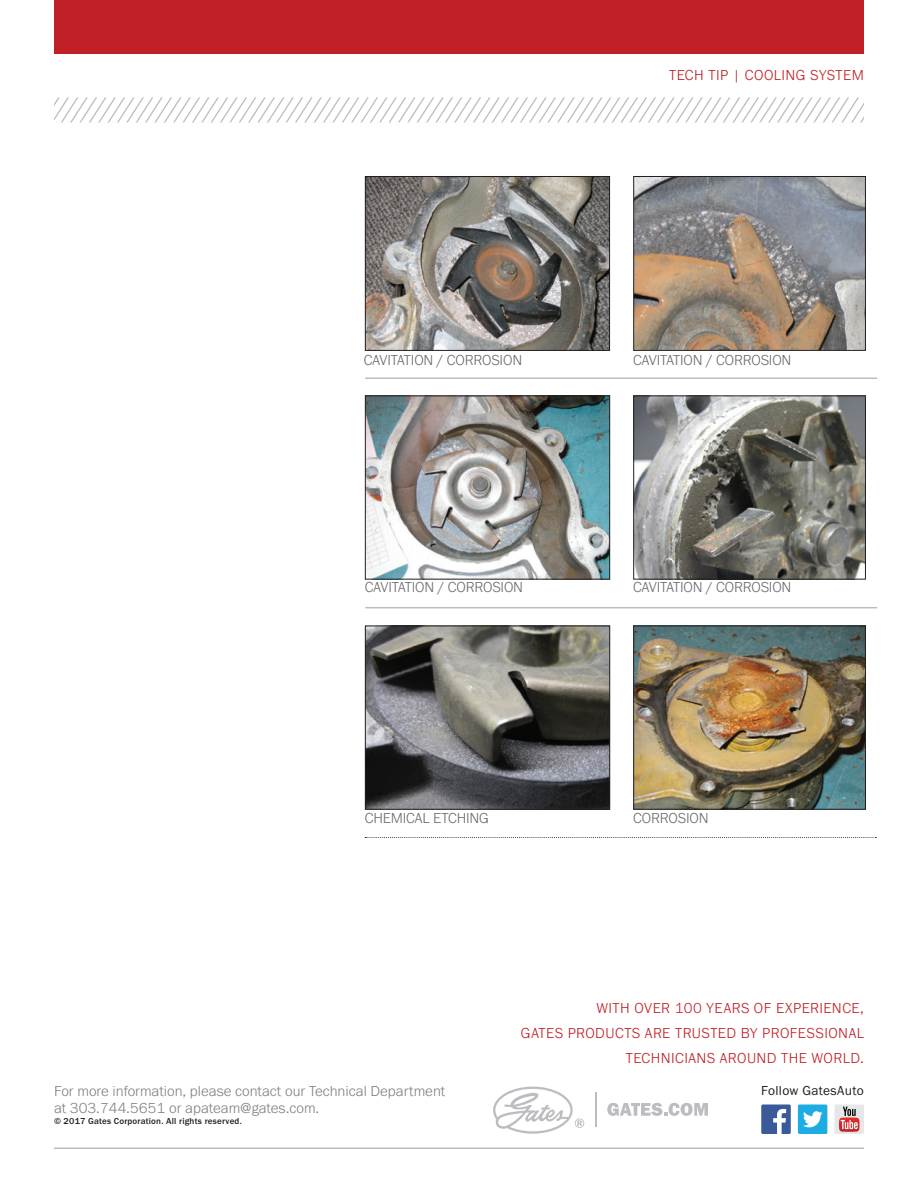
<style>
.page{position:relative;width:918px;height:1188px;background:#fff}
.page>*{position:absolute;margin:0;border:0;box-sizing:border-box;transform-origin:0 0}
.subhed_red_RIGHT{font:300 15px "Franklin Gothic URW";letter-spacing:.03em;color:#c02025}
.sm_gray_hed{font:300 15px "Franklin Gothic URW";letter-spacing:-.01em;color:#6c6d70}
.t1{font:300 15px "Franklin Gothic URW";color:#7e8083}
.t2{font:13.5px "Franklin Gothic URW Boo";letter-spacing:.02em;color:#231f20}
.t3{font:500 9px "Franklin Gothic URW";letter-spacing:.025em;color:#231f20}
</style>
<div class="page">
<div style="left:835px;top:1105px;width:29px;height:29px;background:#e6e7e9;border-radius:2px"></div>
<svg style="left:839px;top:1107px;width:21px;height:25px"></svg>
<div style="left:798px;top:1105px;width:29px;height:29px;background:#1dade3;border-radius:2px"></div>
<svg style="left:803px;top:1111px;width:20px;height:16px"></svg>
<div style="left:761px;top:1105px;width:30px;height:29px;background:#3b5a9a;border-radius:2px"></div>
<svg style="left:773px;top:1109px;width:13px;height:25px"></svg>
<hr style="left:595px;top:1092px;width:2px;height:35px;background:#bcbdc0">
<svg style="left:607px;top:1103px;width:101px;height:13px"></svg>
<svg style="left:493px;top:1087px;width:91px;height:47px"></svg>
<hr style="left:54px;top:1148px;width:810px;height:1px;background:#bcbdc0">
<div style="left:54px;top:0;width:810px;height:54px;background:#c02025"></div>
<svg style="left:54px;top:97px;width:810px;height:25px"></svg>
<img style="left:367px;top:178px;width:241px;height:171px">
<div style="left:365px;top:176px;width:245px;height:175px;border:1px solid #231f20"></div>
<img style="left:635px;top:178px;width:229px;height:171px">
<div style="left:633px;top:176px;width:233px;height:175px;border:1px solid #231f20"></div>
<img style="left:367px;top:397px;width:241px;height:181px">
<div style="left:365px;top:395px;width:245px;height:185px;border:1px solid #231f20"></div>
<img style="left:635px;top:397px;width:229px;height:181px">
<div style="left:633px;top:395px;width:233px;height:185px;border:1px solid #231f20"></div>
<img style="left:635px;top:628px;width:229px;height:180px">
<div style="left:633px;top:626px;width:233px;height:184px;border:1px solid #231f20"></div>
<img style="left:367px;top:628px;width:241px;height:180px">
<div style="left:365px;top:626px;width:245px;height:184px;border:1px solid #231f20"></div>
<hr style="left:365px;top:607px;width:512px;height:1px;background:#bcbdc0">
<svg style="left:365px;top:837px;width:511px;height:1px"></svg>
<hr style="left:365px;top:378px;width:512px;height:1px;background:#bcbdc0">
<p class="subhed_red_RIGHT" style="left:669px;top:66px;width:196px">TECH TIP | COOLING SYSTEM</p>
<p class="sm_gray_hed" style="left:364px;top:350px;width:160px">CAVITATION / CORROSION</p>
<p class="sm_gray_hed" style="left:633px;top:350px;width:160px">CAVITATION / CORROSION</p>
<p class="sm_gray_hed" style="left:365px;top:578px;width:160px">CAVITATION / CORROSION</p>
<p class="sm_gray_hed" style="left:633px;top:578px;width:160px">CAVITATION / CORROSION</p>
<p class="sm_gray_hed" style="left:365px;top:809px;width:126px">CHEMICAL ETCHING</p>
<p class="sm_gray_hed" style="left:633px;top:809px;width:77px">CORROSION</p>
<p class="subhed_red_RIGHT" style="left:596px;top:999px;width:269px">WITH OVER 100 YEARS OF EXPERIENCE,</p>
<p class="subhed_red_RIGHT" style="left:521px;top:1024px;width:345px">GATES PRODUCTS ARE TRUSTED BY PROFESSIONAL</p>
<p class="subhed_red_RIGHT" style="left:626px;top:1048px;width:240px">TECHNICIANS AROUND THE WORLD.</p>
<p class="t1" style="left:54px;top:1082px;width:393px">For more information, please contact our Technical Department</p>
<p class="t2" style="left:761px;top:1083px;width:104px">Follow GatesAuto</p>
<p class="t1" style="left:54px;top:1099px;width:267px">at 303.744.5651 or apateam@gates.com.</p>
<p class="t3" style="left:54px;top:1116px;width:189px">© 2017 Gates Corporation. All rights reserved.</p>
</div>
